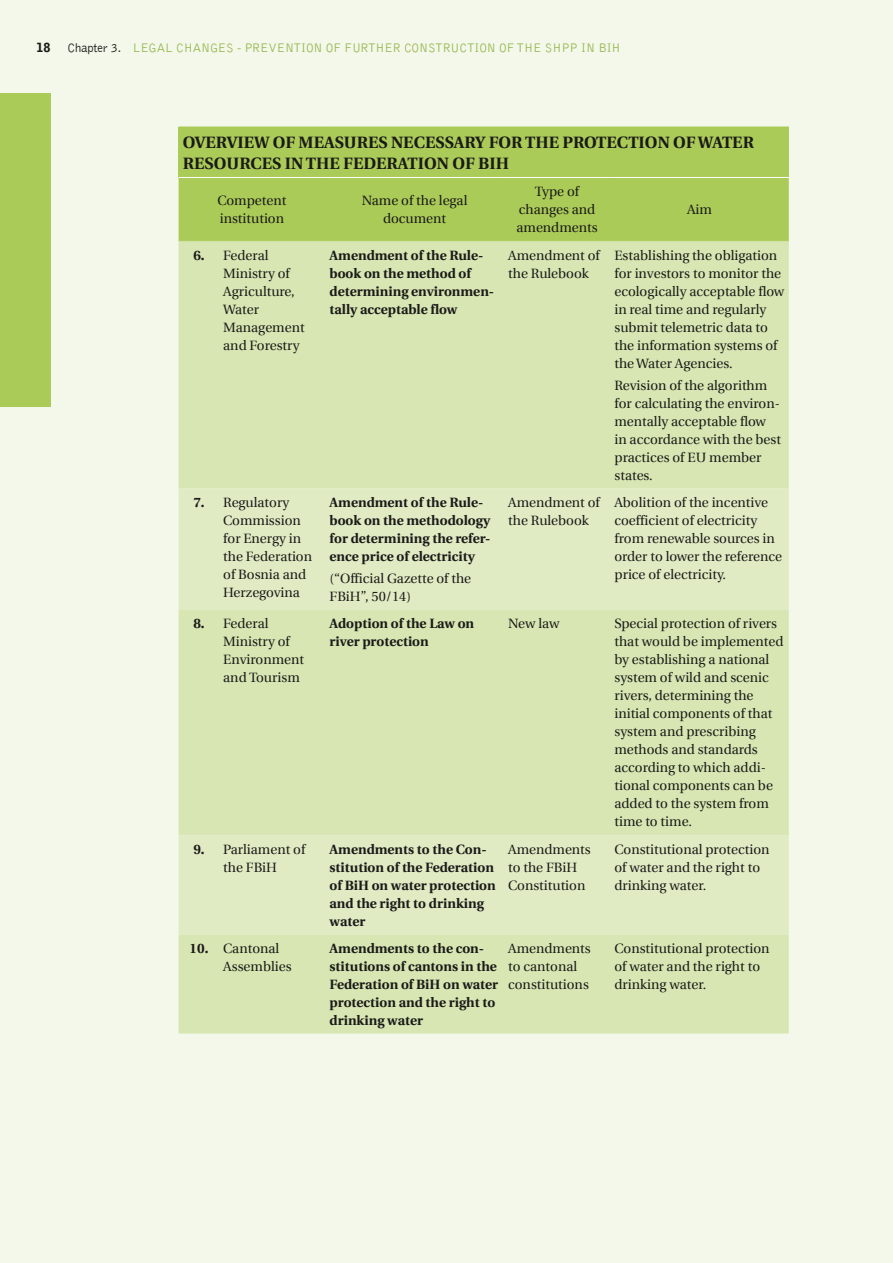
<style>
.page{position:relative;width:893px;height:1263px;background:#f3f8ea}
.page>*{position:absolute;margin:0;border:0;box-sizing:border-box;transform-origin:0 0}
.t1{font:700 16.5px/21px "Utopia";color:#1a1a18}
.t2{font:13.5px/18px "Utopia";color:#1a1a18}
.t3{font:700 13.5px/18px "Utopia";color:#1a1a18}
.t4{font:300 12.75px "Bell Gothic";letter-spacing:-.01em;color:#98b650}
.t5{font:900 12.6px "Bell Gothic Std";color:#1a1a18}
.s1{color:#1a1a18}
.s2{font-weight:700}
</style>
<div class="page">
<div style="left:179px;top:127px;width:610px;height:50px;background:#abcb58"></div>
<div style="left:179px;top:178px;width:610px;height:62px;background:#abcb58"></div>
<div style="left:179px;top:241px;width:610px;height:792px;background:#d7e6b2"></div>
<svg style="left:179px;top:488px;width:610px;height:446px;background:#dbe8ba"></svg>
<hr style="left:325px;top:178px;width:1px;height:62px;background:#abcb58">
<hr style="left:503px;top:178px;width:1px;height:62px;background:#abcb58">
<hr style="left:610px;top:178px;width:1px;height:62px;background:#abcb58">
<hr style="left:179px;top:240px;width:40px;height:1px;background:#abcb58">
<hr style="left:219px;top:240px;width:106px;height:1px;background:#abcb58">
<hr style="left:325px;top:240px;width:179px;height:1px;background:#abcb58">
<hr style="left:504px;top:240px;width:106px;height:1px;background:#abcb58">
<hr style="left:610px;top:240px;width:179px;height:1px;background:#abcb58">
<hr style="left:179px;top:177px;width:40px;height:1px;background:#fff">
<hr style="left:219px;top:177px;width:106px;height:1px;background:#fff">
<hr style="left:325px;top:177px;width:179px;height:1px;background:#fff">
<hr style="left:504px;top:177px;width:106px;height:1px;background:#fff">
<hr style="left:610px;top:177px;width:179px;height:1px;background:#fff">
<div style="left:0;top:93px;width:51px;height:313px;background:#abcb58"></div>
<p class="t5" style="left:37px;top:40px;width:16px">18</p>
<p class="t4" style="left:67px;top:41px;width:555px"><span class="s1">Chapter 3.</span> LEGAL CHANGES - PREVENTION OF FURTHER CONSTRUCTION OF THE SHPP IN BIH</p>
<p class="t1" style="left:183px;top:132px;width:573px">OVERVIEW OF MEASURES NECESSARY FOR THE PROTECTION OF WATER<br>RESOURCES IN THE FEDERATION OF BIH</p>
<p class="t2" style="left:217px;top:192px;width:71px">Competent institution</p>
<p class="t2" style="left:362px;top:192px;width:107px;text-align:center">Name of the legal document</p>
<p class="t2" style="left:516px;top:183px;width:83px;text-align:center">Type of changes and amendments</p>
<p class="t2" style="left:687px;top:201px;width:26px">Aim</p>
<p class="t2" style="left:223px;top:246px;width:83px;text-indent:-30px"><span class="s2">6.</span> Federal<br>Ministry of<br>Agriculture,<br>Water<br>Management and Forestry</p>
<p class="t3" style="left:330px;top:246px;width:166px">Amendment of the Rule&shy;book on the method of determining environmen&shy;tally acceptable flow</p>
<p class="t2" style="left:508px;top:246px;width:93px">Amendment of the Rulebook</p>
<p class="t2" style="left:614px;top:246px;width:171px">Establishing the obligation for investors to monitor the ecologically acceptable flow in real time and regularly submit telemetric data to the information systems of the Water Agencies.</p>
<p class="t2" style="left:614px;top:376px;width:168px">Revision of the algorithm for calculating the environ&shy;mentally acceptable flow in accordance with the best practices of EU member states.</p>
<p class="t2" style="left:223px;top:494px;width:90px;text-indent:-30px"><span class="s2">7.</span> Regulatory<br>Commission for Energy in the Federation of Bosnia and<br>Herzegovina</p>
<p class="t3" style="left:330px;top:493px;width:162px">Amendment of the Rule&shy;book on the methodology for determining the refer&shy;ence price of electricity</p>
<p class="t2" style="left:508px;top:494px;width:93px">Amendment of the Rulebook</p>
<p class="t2" style="left:614px;top:494px;width:169px">Abolition of the incentive coefficient of electricity from renewable sources in order to lower the reference price of electricity.</p>
<p class="t2" style="left:330px;top:570px;width:143px">(“Official Gazette of the<br>FBiH”, 50/14)</p>
<p class="t2" style="left:223px;top:615px;width:82px;text-indent:-30px"><span class="s2">8.</span> Federal<br>Ministry of<br>Environment and Tourism</p>
<p class="t3" style="left:330px;top:615px;width:146px">Adoption of the Law on river protection</p>
<p class="t2" style="left:508px;top:615px;width:53px">New law</p>
<p class="t2" style="left:614px;top:615px;width:171px">Special protection of rivers that would be implemented by establishing a national system of wild and scenic rivers, determining the initial components of that system and prescribing methods and standards according to which addi&shy;tional components can be added to the system from time to time.</p>
<p class="t2" style="left:193px;top:840px;width:113px;text-align:center"><span class="s2">9.</span> Parliament of the FBiH</p>
<p class="t3" style="left:330px;top:840px;width:168px">Amendments to the Con&shy;stitution of the Federation of BiH on water protection and the right to drinking water</p>
<p class="t2" style="left:508px;top:840px;width:84px">Amendments to the FBiH<br>Constitution</p>
<p class="t2" style="left:614px;top:840px;width:157px">Constitutional protection of water and the right to drinking water.</p>
<p class="t2" style="left:223px;top:939px;width:70px;text-indent:-34px"><span class="s2">10.</span> Cantonal<br>Assemblies</p>
<p class="t3" style="left:330px;top:939px;width:170px">Amendments to the con&shy;stitutions of cantons in the<br>Federation of BiH on water protection and the right to drinking water</p>
<p class="t2" style="left:508px;top:939px;width:84px">Amendments to cantonal constitutions</p>
<p class="t2" style="left:614px;top:939px;width:157px">Constitutional protection of water and the right to drinking water.</p>
</div>
